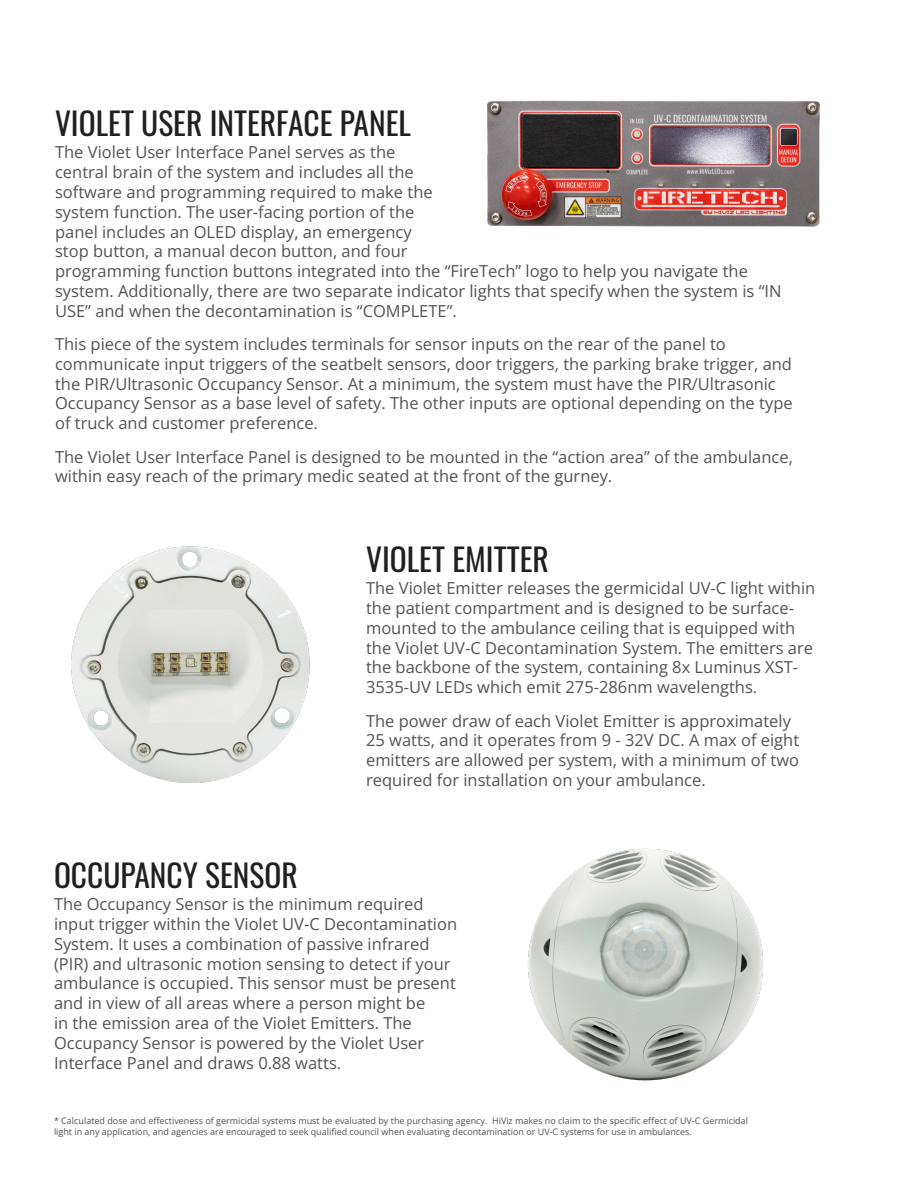
<style>
.page{position:relative;width:918px;height:1188px;background:#fff}
.page>*{position:absolute;margin:0;border:0;box-sizing:border-box;transform-origin:0 0}
.t1{font:31.5px "Oswald";color:#231f20}
.t2{font:16.5px/19.8px "Open Sans";color:#535355}
.t3{font:9px/10.8px "Open Sans";color:#535355}
</style>
<div class="page">
<img style="left:487px;top:100px;width:333px;height:127px">
<img style="left:71px;top:546px;width:239px;height:237px">
<img style="left:528px;top:848px;width:235px;height:233px">
<p class="t1" style="left:55px;top:95px;width:358px">VIOLET USER INTERFACE PANEL</p>
<p class="t2" style="left:55px;top:142px;width:728px">The Violet User Interface Panel serves as the<br>central brain of the system and includes all the<br>software and programming required to make the<br>system function. The user-facing portion of the<br>panel includes an OLED display, an emergency<br>stop button, a manual decon button, and four<br>programming function buttons integrated into the “FireTech” logo to help you navigate the system. Additionally, there are two separate indicator lights that specify when the system is “IN USE” and when the decontamination is “COMPLETE”.</p>
<p class="t2" style="left:55px;top:334px;width:739px">This piece of the system includes terminals for sensor inputs on the rear of the panel to communicate input triggers of the seatbelt sensors, door triggers, the parking brake trigger, and the PIR/Ultrasonic Occupancy Sensor. At a minimum, the system must have the PIR/Ultrasonic Occupancy Sensor as a base level of safety. The other inputs are optional depending on the type of truck and customer preference.</p>
<p class="t2" style="left:55px;top:446px;width:739px">The Violet User Interface Panel is designed to be mounted in the “action area” of the ambulance, within easy reach of the primary medic seated at the front of the gurney.</p>
<p class="t1" style="left:366px;top:531px;width:184px">VIOLET EMITTER</p>
<p class="t2" style="left:366px;top:578px;width:451px">The Violet Emitter releases the germicidal UV-C light within the patient compartment and is designed to be surface&shy;mounted to the ambulance ceiling that is equipped with the Violet UV-C Decontamination System. The emitters are the backbone of the system, containing 8x Luminus XST-3535-UV LEDs which emit 275-286nm wavelengths.</p>
<p class="t2" style="left:366px;top:710px;width:435px">The power draw of each Violet Emitter is approximately 25 watts, and it operates from 9 - 32V DC. A max of eight emitters are allowed per system, with a minimum of two required for installation on your ambulance.</p>
<p class="t1" style="left:54px;top:847px;width:245px">OCCUPANCY SENSOR</p>
<p class="t2" style="left:54px;top:894px;width:405px">The Occupancy Sensor is the minimum required input trigger within the Violet UV-C Decontamination System. It uses a combination of passive infrared (PIR) and ultrasonic motion sensing to detect if your ambulance is occupied. This sensor must be present and in view of all areas where a person might be<br>in the emission area of the Violet Emitters. The Occupancy Sensor is powered by the Violet User Interface Panel and draws 0.88 watts.</p>
<p class="t3" style="left:54px;top:1115px;width:696px">* Calculated dose and effectiveness of germicidal systems must be evaluated by the purchasing agency. HiViz makes no claim to the specific effect of UV-C Germicidal light in any application, and agencies are encouraged to seek qualified council when evaluating decontamination or UV-C systems for use in ambulances.</p>
</div>
